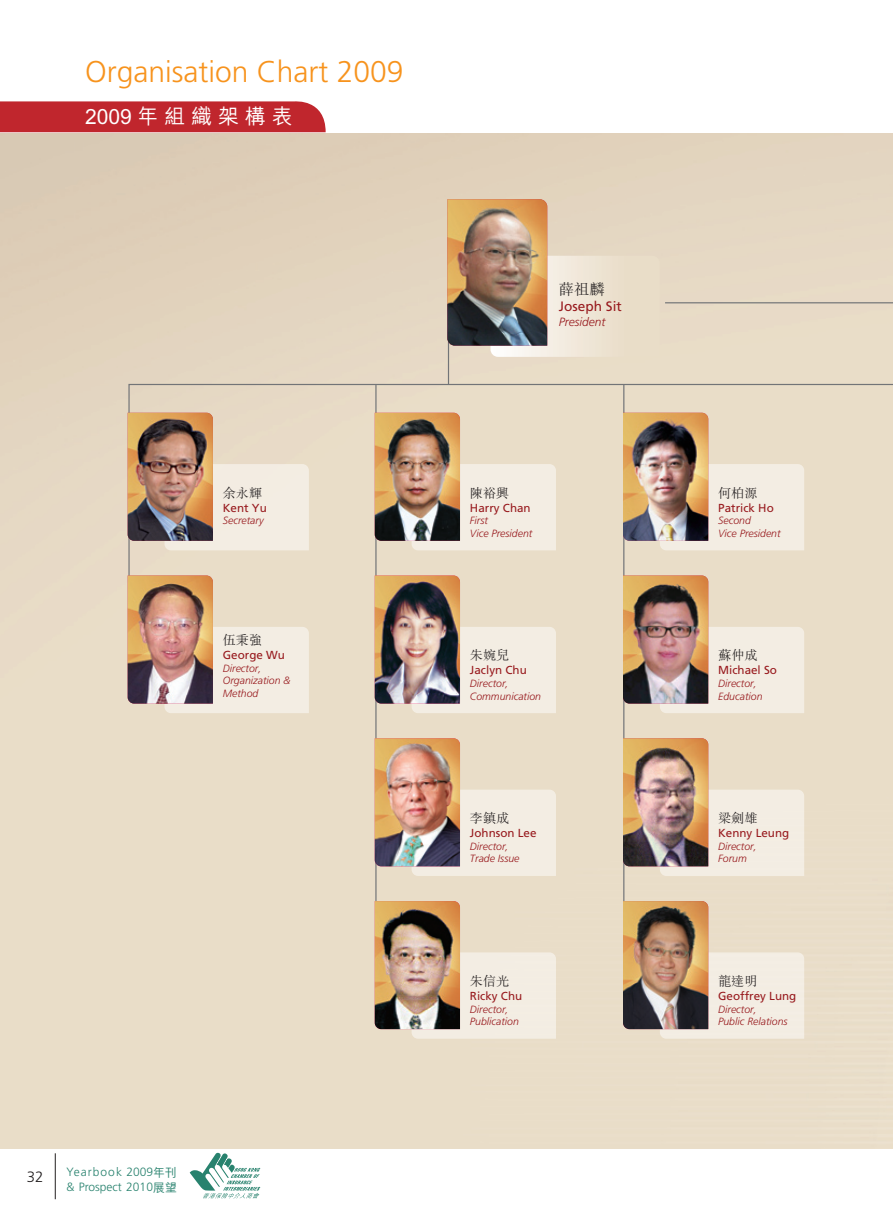
<style>
.page{position:relative;width:893px;height:1212px;background:#fff}
.page>*{position:absolute;margin:0;border:0;box-sizing:border-box;transform-origin:0 0}
.t1{font:300 30px "Frutiger";color:#f7931d}
.t2{font:500 21px "M Hei HK";color:#fff}
.t3{font:300 15.3px "M Sung";color:#231f20}
.t4{font:300 15px "Frutiger";color:#231f20}
.t5{font:13.65px "Frutiger";color:#981a1e}
.t6{font:300 13.05px "M Sung";color:#231f20}
.t7{font:300 12px/15px "Frutiger";color:#28826e}
.t8{font:italic 300 12px "Frutiger";color:#981a1e}
.t9{font:11.7px "Frutiger";color:#981a1e}
.t10{font:italic 300 10.5px/12.6px "Frutiger";color:#981a1e}
.s1{font-family:"M Hei HK";font-weight:500}
</style>
<div class="page">
<div style="left:0;top:101px;width:326px;height:31px;background:#c0262d"></div>
<hr style="left:448px;top:338px;width:1px;height:46px;background:#727477">
<hr style="left:665px;top:302px;width:228px;height:1px;background:#727477">
<div style="left:128px;top:383px;width:765px;height:286px;background:#e9ddc8"></div>
<svg style="left:128px;top:413px;width:181px;height:137px;background:#eee5d7"></svg>
<img style="left:128px;top:413px;width:85px;height:128px">
<svg style="left:128px;top:575px;width:181px;height:138px;background:#eee6d8"></svg>
<img style="left:128px;top:575px;width:85px;height:128px">
<hr style="left:375px;top:385px;width:2px;height:587px;background:#727477">
<hr style="left:623px;top:384px;width:1px;height:588px;background:#727477">
<svg style="left:375px;top:413px;width:181px;height:137px;background:#efe6d8"></svg>
<img style="left:375px;top:413px;width:85px;height:128px">
<svg style="left:375px;top:575px;width:181px;height:138px;background:#eee5d8"></svg>
<img style="left:375px;top:575px;width:85px;height:128px">
<svg style="left:375px;top:738px;width:181px;height:138px;background:#eee6d8"></svg>
<img style="left:375px;top:738px;width:85px;height:128px">
<svg style="left:375px;top:901px;width:181px;height:138px;background:#efe6d8"></svg>
<img style="left:375px;top:901px;width:85px;height:128px">
<svg style="left:623px;top:413px;width:181px;height:137px;background:#eee5d7"></svg>
<img style="left:623px;top:413px;width:85px;height:128px">
<svg style="left:623px;top:575px;width:181px;height:138px;background:#ede4d6"></svg>
<img style="left:623px;top:575px;width:85px;height:128px">
<svg style="left:623px;top:738px;width:181px;height:138px;background:#eee4d6"></svg>
<img style="left:623px;top:738px;width:85px;height:128px">
<svg style="left:623px;top:901px;width:181px;height:138px;background:#eee5d7"></svg>
<img style="left:623px;top:901px;width:85px;height:128px">
<svg style="left:447px;top:199px;width:213px;height:158px;background:#eadecc"></svg>
<img style="left:447px;top:199px;width:100px;height:147px">
<svg style="left:190px;top:1152px;width:70px;height:46px"></svg>
<hr style="left:55px;top:1153px;width:1px;height:46px;background:#231f20">
<h1 class="t1" style="left:85px;top:54px;width:320px">Organisation Chart 2009</h1>
<h2 class="t2" style="left:85px;top:101px;width:209px">2009 年 組 織 架 構 表</h2>
<p class="t6" style="left:223px;top:486px;width:41px">余永輝</p>
<p class="t9" style="left:223px;top:501px;width:45px">Kent Yu</p>
<p class="t10" style="left:223px;top:514px;width:42px">Secretary</p>
<p class="t6" style="left:223px;top:634px;width:41px">伍秉強</p>
<p class="t9" style="left:223px;top:648px;width:64px">George Wu</p>
<p class="t10" style="left:223px;top:662px;width:69px">Director,<br>Organization &amp;<br>Method</p>
<h3 class="t4" style="left:27px;top:1168px;width:18px">32</h3>
<p class="t7" style="left:66px;top:1165px;width:112px">Yearbook 2009<span class="s1">年刊</span>&amp; Prospect 2010<span class="s1">展望</span></p>
<h3 class="t3" style="left:559px;top:281px;width:48px">薛祖麟</h3>
<h3 class="t5" style="left:559px;top:299px;width:64px">Joseph Sit</h3>
<p class="t8" style="left:559px;top:315px;width:48px">President</p>
<p class="t6" style="left:470px;top:486px;width:41px">陳裕興</p>
<p class="t9" style="left:470px;top:501px;width:62px">Harry Chan</p>
<p class="t10" style="left:470px;top:514px;width:64px">First<br>Vice President</p>
<p class="t6" style="left:470px;top:649px;width:41px">朱婉兒</p>
<p class="t9" style="left:470px;top:663px;width:58px">Jaclyn Chu</p>
<p class="t10" style="left:470px;top:677px;width:73px">Director,<br>Communication</p>
<p class="t6" style="left:470px;top:812px;width:41px">李鎮成</p>
<p class="t9" style="left:470px;top:826px;width:68px">Johnson Lee</p>
<p class="t10" style="left:470px;top:840px;width:51px">Director,<br>Trade Issue</p>
<p class="t6" style="left:470px;top:974px;width:41px">朱信光</p>
<p class="t9" style="left:470px;top:989px;width:54px">Ricky Chu</p>
<p class="t10" style="left:470px;top:1003px;width:51px">Director,<br>Publication</p>
<p class="t6" style="left:718px;top:486px;width:41px">何柏源</p>
<p class="t9" style="left:718px;top:501px;width:57px">Patrick Ho</p>
<p class="t10" style="left:718px;top:514px;width:64px">Second<br>Vice President</p>
<p class="t6" style="left:718px;top:649px;width:41px">蘇仲成</p>
<p class="t9" style="left:718px;top:663px;width:60px">Michael So</p>
<p class="t10" style="left:718px;top:677px;width:46px">Director,<br>Education</p>
<p class="t6" style="left:718px;top:812px;width:41px">梁劍雄</p>
<p class="t9" style="left:718px;top:826px;width:73px">Kenny Leung</p>
<p class="t10" style="left:718px;top:840px;width:40px">Director,<br>Forum</p>
<p class="t6" style="left:718px;top:974px;width:41px">龍達明</p>
<p class="t9" style="left:718px;top:989px;width:80px">Geoffrey Lung</p>
<p class="t10" style="left:718px;top:1003px;width:71px">Director,<br>Public Relations</p>
</div>
